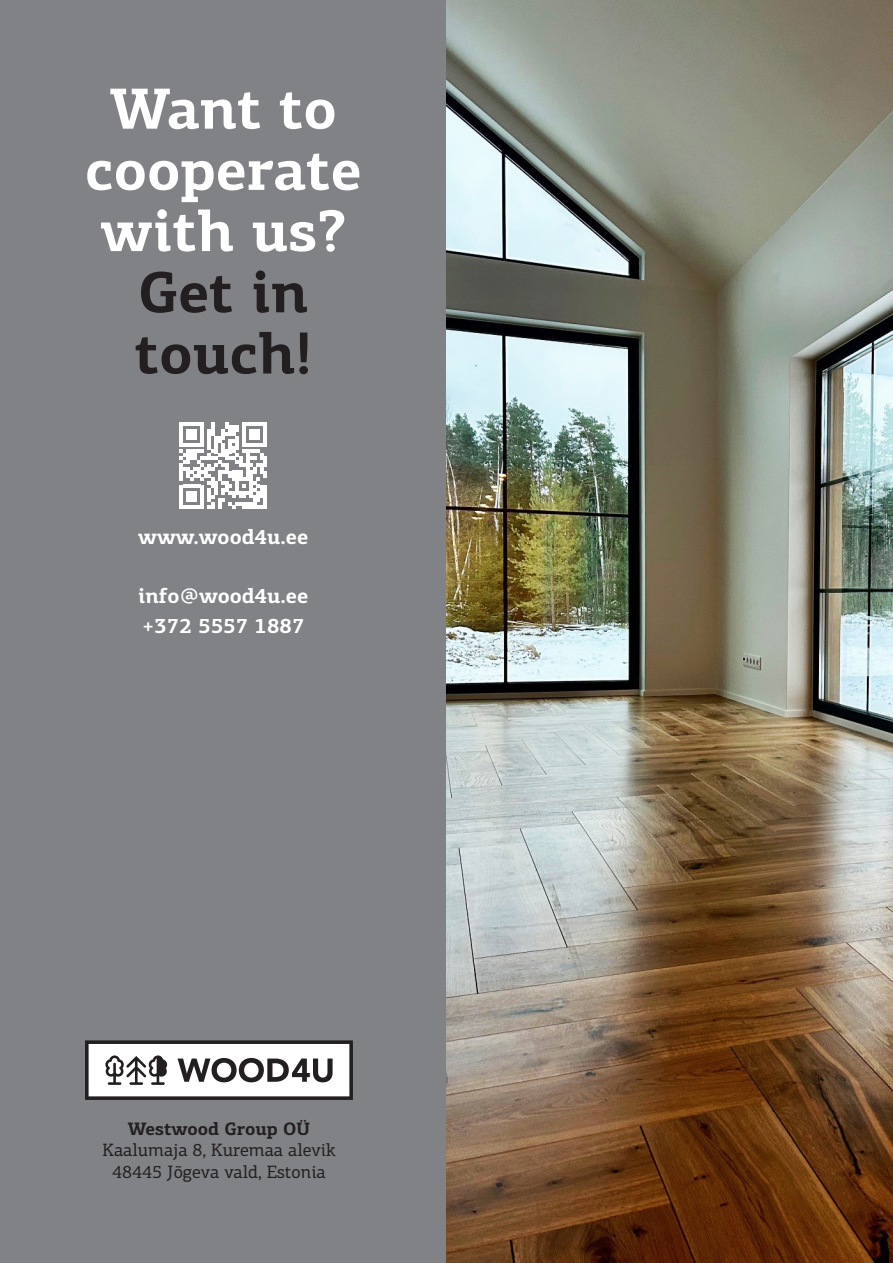
<style>
.page{position:relative;width:893px;height:1263px;background:#808285}
.page>*{position:absolute;margin:0;border:0;box-sizing:border-box;transform-origin:0 0}
.t1{font:700 58.2px/61.2px "PF Centro Slab Pro";color:#fff;text-align:center}
.t2{font:700 21px "PF Centro Slab Pro";color:#fff}
.t3{font:18px "PF Centro Slab Pro";color:#231f20}
.t4{font:700 18px "PF Centro Slab Pro";color:#231f20}
.s1{color:#231f20}
</style>
<div class="page">
<img style="left:446px;top:0;width:447px;height:1263px">
<svg style="left:85px;top:1040px;width:268px;height:60px;background:#bcbabb"></svg>
<svg style="left:180px;top:422px;width:87px;height:87px"></svg>
<p class="t1" style="left:85px;top:77px;width:278px">Want to cooperate with us?<br><span class="s1">Get in touch!</span></p>
<p class="t2" style="left:138px;top:524px;width:171px">www.wood4u.ee</p>
<p class="t2" style="left:138px;top:582px;width:172px">info@wood4u.ee</p>
<p class="t2" style="left:142px;top:612px;width:164px">+372 5557 1887</p>
<p class="t4" style="left:128px;top:1117px;width:184px">Westwood Group OÜ</p>
<p class="t3" style="left:102px;top:1139px;width:235px">Kaalumaja 8, Kuremaa alevik</p>
<p class="t3" style="left:112px;top:1160px;width:215px">48445 Jõgeva vald, Estonia</p>
</div>
